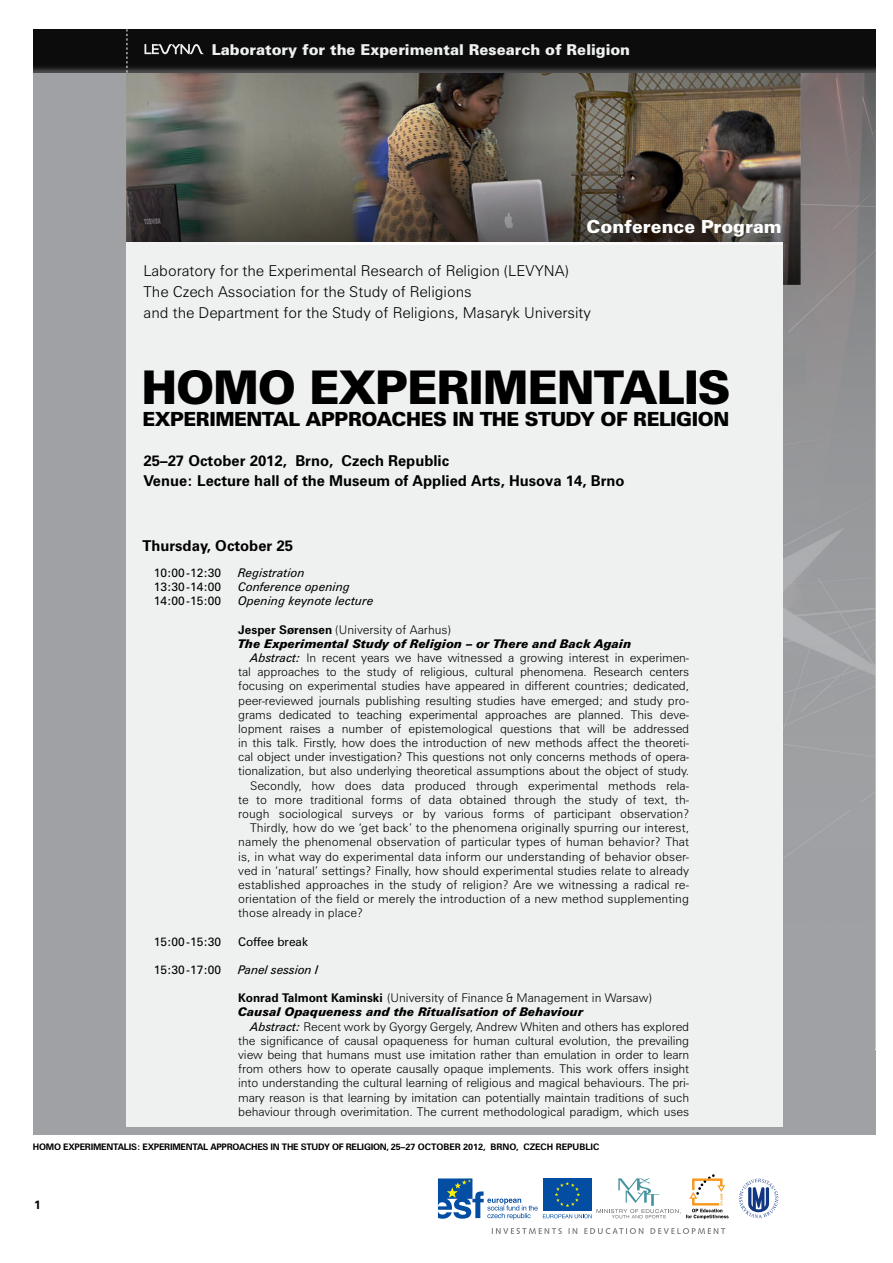
<style>
.page{position:relative;width:893px;height:1263px;background:#fff}
.page>*{position:absolute;margin:0;border:0;box-sizing:border-box;transform-origin:0 0}
.t1{font:900 46.5px "Zurich BTCE";letter-spacing:-.025em;color:#000}
.t2{font:900 19.5px "Zurich BTCE";letter-spacing:-.025em;color:#000}
.t3{font:900 18px "Zurich BTCE";color:#fff}
.t4{font:300 15px/21px "Zurich BTCE";color:#000}
.t5{font:700 15px/20.2px "Zurich BTCE";color:#000}
.t6{font:900 15px "Zurich BTCE";color:#eff0f0}
.t7{font:300 12px/14.1px "Zurich BTCE";letter-spacing:-.01em;color:#000;text-align:justify}
.t8{font:italic 900 12px/14.2px "Zurich BTCE";color:#000}
.t9{font:12px/14.2px "Zurich BTCE";color:#000;text-align:justify}
.t10{font:italic 12px/14.1px "Zurich BTCE";color:#000}
.t11{font:700 12px "Zurich BTCE";color:#000}
.t12{font:700 9px "Zurich BTCE";letter-spacing:-.025em;color:#000}
.s1{font-weight:700}
.s2{font-weight:400;font-style:italic}
.s3{font-weight:700;font-style:normal}
.s4{font-weight:300;font-style:normal}
</style>
<div class="page">
<div style="left:33px;top:29px;width:842px;height:1106px;background:#9fa1a4"></div>
<img style="left:875px;top:73px;width:1px;height:976px">
<img style="left:782px;top:73px;width:93px;height:976px">
<img style="left:126px;top:73px;width:674px;height:212px">
<div style="left:126px;top:242px;width:656px;height:885px;background:#eff0f0"></div>
<div style="left:33px;top:29px;width:842px;height:44px;background:#0c0c0d"></div>
<svg style="left:875px;top:61px;width:1px;height:12px"></svg>
<img style="left:33px;top:61px;width:842px;height:12px">
<img style="left:289px;top:243px;width:341px;height:1px">
<svg style="left:492px;top:1228px;width:233px;height:6px"></svg>
<svg style="left:543px;top:1174px;width:185px;height:45px"></svg>
<svg style="left:738px;top:1179px;width:40px;height:39px"></svg>
<svg style="left:438px;top:1178px;width:99px;height:42px"></svg>
<svg style="left:126px;top:29px;width:1px;height:44px"></svg>
<svg style="left:144px;top:44px;width:60px;height:10px"></svg>
<p class="t6" style="left:212px;top:44px;width:420px">Laboratory for the Experimental Research of Religion</p>
<h3 class="t3" style="left:586px;top:220px;width:196px">Conference Program</h3>
<p class="t4" style="left:144px;top:262px;width:449px">Laboratory for the Experimental Research of Religion (LEVYNA)<br>The Czech Association for the Study of Religions<br>and the Department for the Study of Religions, Masaryk University</p>
<h1 class="t1" style="left:141px;top:371px;width:591px">HOMO EXPERIMENTALIS</h1>
<h2 class="t2" style="left:142px;top:412px;width:588px">EXPERIMENTAL APPROACHES IN THE STUDY OF RELIGION</h2>
<p class="t5" style="left:144px;top:452px;width:482px">25–27 October 2012, Brno, Czech Republic<br>Venue: Lecture hall of the Museum of Applied Arts, Husova 14, Brno</p>
<p class="t5" style="left:142px;top:537px;width:152px">Thursday, October 25</p>
<p class="t9" style="left:154px;top:567px;width:69px">10:00 -12:30<br>13:30 -14:00<br>14:00 -15:00</p>
<p class="t10" style="left:238px;top:567px;width:137px">Registration<br>Conference opening<br>Opening keynote lecture</p>
<p class="t7" style="left:238px;top:624px;width:214px"><span class="s1">Jesper Sørensen</span> (University of Aarhus)</p>
<p class="t8" style="left:238px;top:638px;width:395px">The Experimental Study of Religion – or There and Back Again</p>
<p class="t7" style="left:250px;top:653px;width:440px"><span class="s2">Abstract:</span> In recent years we have witnessed a growing interest in experimen-</p>
<p class="t7" style="left:238px;top:667px;width:452px">tal approaches to the study of religious, cultural phenomena. Research centers</p>
<p class="t7" style="left:238px;top:681px;width:452px">focusing on experimental studies have appeared in different countries; dedicated,</p>
<p class="t7" style="left:238px;top:695px;width:452px">peer-reviewed journals publishing resulting studies have emerged; and study pro-</p>
<p class="t7" style="left:238px;top:709px;width:452px">grams dedicated to teaching experimental approaches are planned. This deve-</p>
<p class="t7" style="left:238px;top:724px;width:452px">lopment raises a number of epistemological questions that will be addressed</p>
<p class="t7" style="left:238px;top:738px;width:452px">in this talk. Firstly, how does the introduction of new methods affect the theoreti-</p>
<p class="t7" style="left:238px;top:752px;width:452px">cal object under investigation? This questions not only concerns methods of opera-</p>
<p class="t7" style="left:238px;top:766px;width:452px">tionalization, but also underlying theoretical assumptions about the object of study.</p>
<p class="t7" style="left:250px;top:780px;width:440px">Secondly, how does data produced through experimental methods rela-</p>
<p class="t7" style="left:238px;top:794px;width:452px">te to more traditional forms of data obtained through the study of text, th-</p>
<p class="t7" style="left:238px;top:809px;width:452px">rough sociological surveys or by various forms of participant observation?</p>
<p class="t7" style="left:250px;top:823px;width:440px">Thirdly, how do we ‘get back’ to the phenomena originally spurring our interest,</p>
<p class="t7" style="left:238px;top:837px;width:452px">namely the phenomenal observation of particular types of human behavior? That</p>
<p class="t7" style="left:238px;top:851px;width:452px">is, in what way do experimental data inform our understanding of behavior obser-</p>
<p class="t7" style="left:238px;top:865px;width:452px">ved in ‘natural’ settings? Finally, how should experimental studies relate to already</p>
<p class="t7" style="left:238px;top:879px;width:452px">established approaches in the study of religion? Are we witnessing a radical re-</p>
<p class="t7" style="left:238px;top:894px;width:452px">orientation of the field or merely the introduction of a new method supplementing</p>
<p class="t7" style="left:238px;top:908px;width:126px">those already in place?</p>
<p class="t9" style="left:238px;top:936px;width:71px">Coffee break</p>
<p class="t10" style="left:238px;top:964px;width:82px">Panel session I</p>
<p class="t8" style="left:238px;top:992px;width:415px"><span class="s3">Konrad Talmont Kaminski</span> <span class="s4">(University of Finance &amp; Management in Warsaw)<br></span>Causal Opaqueness and the Ritualisation of Behaviour</p>
<p class="t7" style="left:238px;top:1021px;width:452px;text-indent:12px"><span class="s2">Abstract:</span> Recent work by Gyorgy Gergely, Andrew Whiten and others has explored the significance of causal opaqueness for human cultural evolution, the prevailing view being that humans must use imitation rather than emulation in order to learn from others how to operate causally opaque implements. This work offers insight into understanding the cultural learning of religious and magical behaviours. The pri&shy;mary reason is that learning by imitation can potentially maintain traditions of such behaviour through overimitation. The current methodological paradigm, which uses</p>
<p class="t9" style="left:154px;top:936px;width:69px">15:00 -15:30</p>
<p class="t9" style="left:154px;top:964px;width:69px">15:30 -17:00</p>
<p class="t12" style="left:33px;top:1144px;width:568px">HOMO EXPERIMENTALIS: EXPERIMENTAL APPROACHES IN THE STUDY OF RELIGION, 25–27 OCTOBER 2012, BRNO, CZECH REPUBLIC</p>
<p class="t11" style="left:34px;top:1200px;width:8px">1</p>
</div>
